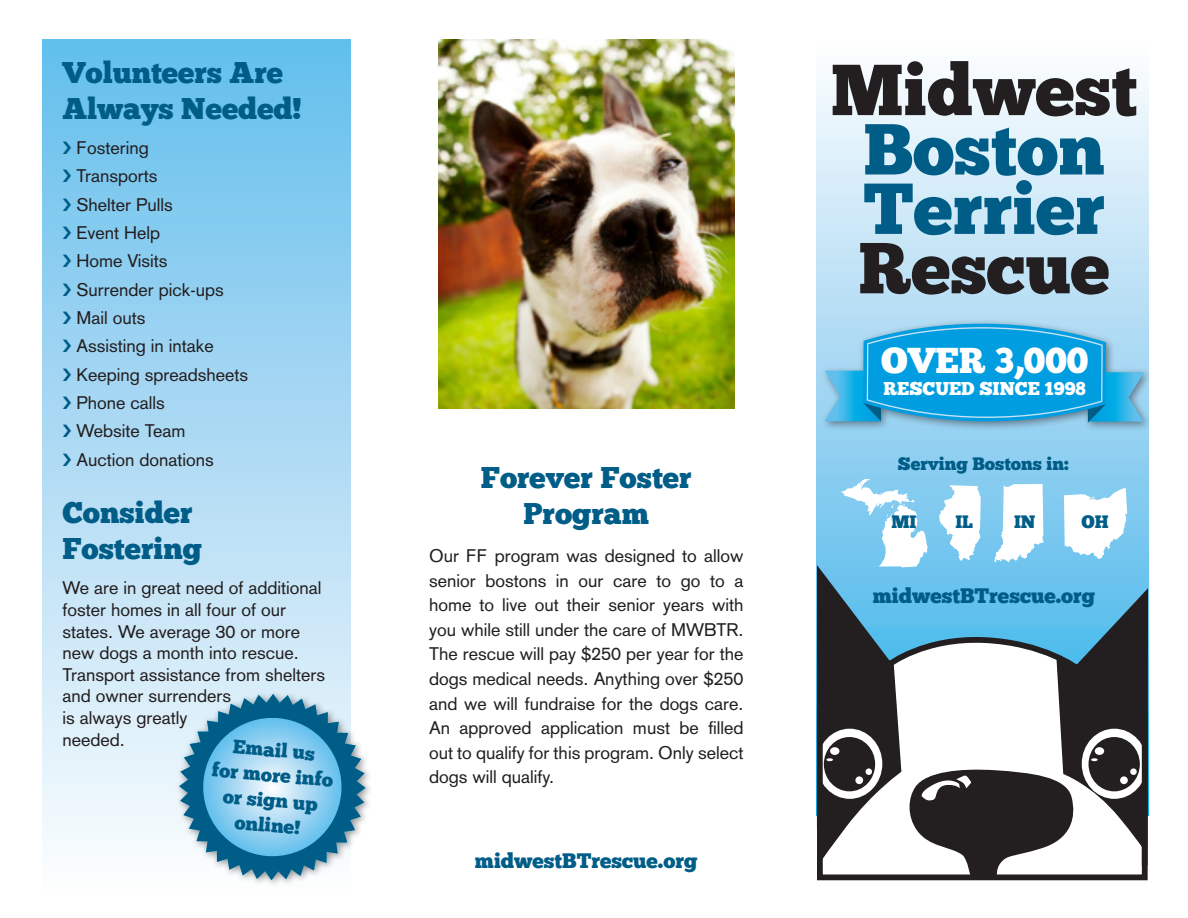
<style>
.page{position:relative;width:1188px;height:918px;background:#fff}
.page>*{position:absolute;margin:0;border:0;box-sizing:border-box;transform-origin:0 0}
.t1{font:72px "Chunk Five";color:#231f20}
.t2{font:72px "Chunk Five";color:#005d87}
.t3{font:36px "Chunk Five";color:#fff}
.t4{font:30px/36px "Chunk Five";color:#005d87;text-align:center}
.t5{font:21px "Chunk Five";color:#005d87}
.t6{font:19.5px/25px "Chunk Five";color:#005d87;text-align:center}
.t7{font:18.6px "Chunk Five";color:#fff}
.t8{font:18px/24.6px "Akzidenz Grotesk";color:#231f20;text-align:justify}
.t9{font:18px "Chunk Five";color:#005d87}
</style>
<div class="page">
<svg style="left:817px;top:77px;width:331px;height:489px;background:#c1e3f6"></svg>
<svg style="left:817px;top:566px;width:331px;height:314px;background:#73adca"></svg>
<svg style="left:907px;top:591px;width:238px;height:287px"></svg>
<div style="left:1130px;top:768px;width:7px;height:7px;background:#fff;border-radius:50%"></div>
<div style="left:1120px;top:776px;width:8px;height:8px;background:#fff;border-radius:50%"></div>
<div style="left:1095px;top:747px;width:9px;height:8px;background:#fff;border-radius:50%"></div>
<svg style="left:820px;top:574px;width:81px;height:297px"></svg>
<div style="left:866px;top:768px;width:6px;height:7px;background:#fff;border-radius:50%"></div>
<div style="left:855px;top:776px;width:8px;height:8px;background:#fff;border-radius:50%"></div>
<div style="left:830px;top:747px;width:9px;height:8px;background:#fff;border-radius:50%"></div>
<div style="left:1142px;top:710px;width:6px;height:155px;background:#231f20"></div>
<div style="left:817px;top:707px;width:6px;height:123px;background:#231f20"></div>
<svg style="left:841px;top:479px;width:87px;height:88px"></svg>
<svg style="left:939px;top:485px;width:42px;height:76px"></svg>
<svg style="left:994px;top:484px;width:50px;height:78px"></svg>
<svg style="left:1064px;top:487px;width:63px;height:72px"></svg>
<div style="left:820px;top:318px;width:333px;height:113px;background:#231f20;opacity:.5"></div>
<svg style="left:825px;top:323px;width:319px;height:100px;background:#2eabe1"></svg>
<div style="left:42px;top:40px;width:309px;height:851px;background:linear-gradient(to bottom,#63bdec,#fefcfe)"></div>
<div style="left:175px;top:689px;width:198px;height:199px;background:#231f20;opacity:.5"></div>
<svg style="left:179px;top:694px;width:187px;height:186px;background:#81b8d3"></svg>
<img style="left:439px;top:40px;width:295px;height:369px">
<svg style="left:63px;top:141px;width:8px;height:13px"></svg>
<svg style="left:63px;top:169px;width:8px;height:13px"></svg>
<svg style="left:63px;top:198px;width:8px;height:13px"></svg>
<svg style="left:63px;top:226px;width:8px;height:13px"></svg>
<svg style="left:63px;top:255px;width:8px;height:12px"></svg>
<svg style="left:63px;top:283px;width:8px;height:13px"></svg>
<svg style="left:63px;top:311px;width:8px;height:13px"></svg>
<svg style="left:63px;top:340px;width:8px;height:12px"></svg>
<svg style="left:63px;top:368px;width:8px;height:13px"></svg>
<svg style="left:63px;top:396px;width:8px;height:13px"></svg>
<svg style="left:63px;top:425px;width:8px;height:12px"></svg>
<svg style="left:63px;top:453px;width:8px;height:13px"></svg>
<p class="t4" style="left:62px;top:54px;width:222px">Volunteers Are</p>
<p class="t4" style="left:62px;top:90px;width:241px">Always Needed!</p>
<p class="t8" style="left:77px;top:135px;width:74px">Fostering</p>
<p class="t8" style="left:77px;top:164px;width:82px">Transports</p>
<p class="t8" style="left:77px;top:192px;width:98px">Shelter Pulls</p>
<p class="t8" style="left:77px;top:220px;width:85px">Event Help</p>
<p class="t8" style="left:77px;top:249px;width:92px">Home Visits</p>
<p class="t8" style="left:77px;top:277px;width:149px">Surrender pick-ups</p>
<p class="t8" style="left:77px;top:305px;width:70px">Mail outs</p>
<p class="t8" style="left:77px;top:334px;width:139px">Assisting in intake</p>
<p class="t8" style="left:77px;top:362px;width:173px">Keeping spreadsheets</p>
<p class="t8" style="left:77px;top:390px;width:90px">Phone calls</p>
<p class="t8" style="left:77px;top:419px;width:111px">Website Team</p>
<p class="t8" style="left:77px;top:447px;width:139px">Auction donations</p>
<p class="t4" style="left:62px;top:495px;width:141px;text-align:left">Consider<br>Fostering</p>
<p class="t8" style="left:62px;top:577px;width:264px;line-height:21.6px;text-align:left">We are in great need of additional foster homes in all four of our states. We average 30 or more new dogs a month into rescue.<br>Transport assistance from shelters and owner surrenders<br>is always greatly<br>needed.</p>
<p class="t6" style="left:215px;top:732px;width:123px;rotate:5deg">Email us<br>for more info or sign up online!</p>
<p class="t4" style="left:481px;top:459px;width:212px">Forever Foster<br>Program</p>
<p class="t8" style="left:429px;top:543px;width:316px">Our FF program was designed to allow senior bostons in our care to go to a home to live out their senior years with you while still under the care of MWBTR.<br>The rescue will pay $250 per year for the dogs medical needs. Anything over $250 and we will fundraise for the dogs care.<br>An approved application must be filled out to qualify for this program. Only select dogs will qualify.</p>
<p class="t5" style="left:475px;top:849px;width:224px">midwestBTrescue.org</p>
<p class="t1" style="left:831px;top:47px;width:308px">Midwest</p>
<p class="t2" style="left:863px;top:106px;width:243px">Boston</p>
<p class="t2" style="left:863px;top:166px;width:243px">Terrier</p>
<p class="t1" style="left:858px;top:225px;width:253px">Rescue</p>
<p class="t3" style="left:881px;top:339px;width:209px">OVER 3,000</p>
<p class="t7" style="left:884px;top:377px;width:204px">RESCUED SINCE 1998</p>
<p class="t9" style="left:898px;top:453px;width:172px">Serving Bostons in:</p>
<p class="t9" style="left:891px;top:511px;width:27px">MI</p>
<p class="t9" style="left:955px;top:511px;width:19px">IL</p>
<p class="t9" style="left:1014px;top:511px;width:23px">IN</p>
<p class="t9" style="left:1082px;top:511px;width:29px">OH</p>
<p class="t5" style="left:873px;top:584px;width:224px">midwestBTrescue.org</p>
</div>
